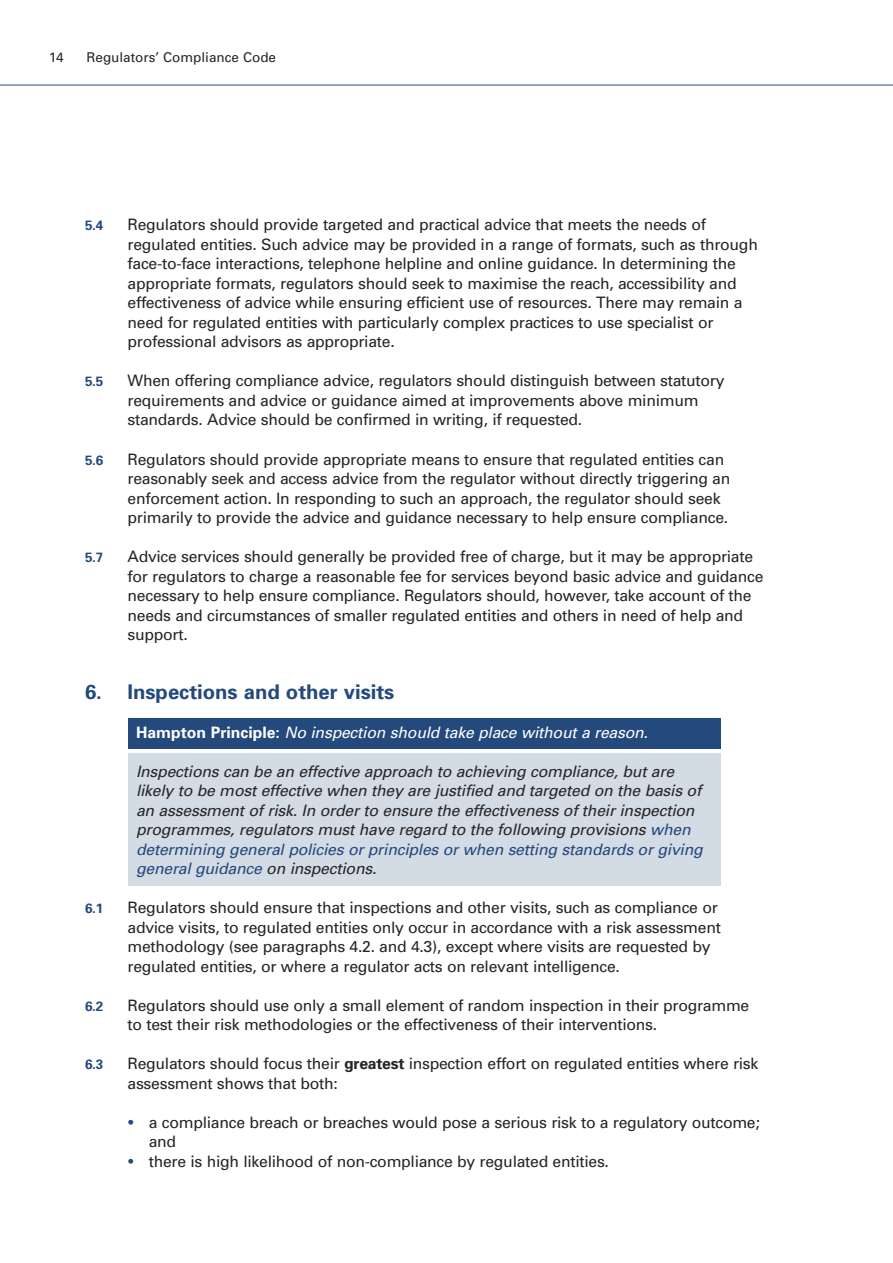
<style>
.page{position:relative;width:893px;height:1263px;background:#fff}
.page>*{position:absolute;margin:0;border:0;box-sizing:border-box;transform-origin:0 0}
.t1{font:700 20.25px "Univers";color:#23497d}
.t2{font:15.75px/19.5px "Univers";letter-spacing:-.02em;color:#272627}
.t3{font:italic 15.75px/19.5px "Univers";letter-spacing:-.015em;color:#272627}
.t4{font:italic 15.75px "Univers";letter-spacing:-.015em;color:#fff}
.t5{font:13.5px "Univers";color:#272627}
.t6{font:700 13.5px "Univers";color:#23497d}
.s1{font-weight:700;font-style:normal}
.s2{color:#23497d}
.s3{font-weight:700}
.s4{font-size:19.5px;color:#23497d}
</style>
<div class="page">
<hr style="left:0;top:85px;width:893px;height:1px;background:#23497d">
<div style="left:128px;top:718px;width:593px;height:31px;background:#23497d"></div>
<div style="left:128px;top:753px;width:593px;height:133px;background:#d3dbe5"></div>
<p class="t5" style="left:49px;top:52px;width:16px">14</p>
<p class="t5" style="left:87px;top:52px;width:191px">Regulators’ Compliance Code</p>
<p class="t6" style="left:85px;top:221px;width:20px">5.4</p>
<p class="t2" style="left:128px;top:217px;width:632px">Regulators should provide targeted and practical advice that meets the needs of regulated entities. Such advice may be provided in a range of formats, such as through face-to-face interactions, telephone helpline and online guidance. In determining the appropriate formats, regulators should seek to maximise the reach, accessibility and effectiveness of advice while ensuring efficient use of resources. There may remain a need for regulated entities with particularly complex practices to use specialist or professional advisors as appropriate.</p>
<p class="t6" style="left:85px;top:377px;width:20px">5.5</p>
<p class="t2" style="left:128px;top:373px;width:598px">When offering compliance advice, regulators should distinguish between statutory requirements and advice or guidance aimed at improvements above minimum standards. Advice should be confirmed in writing, if requested.</p>
<p class="t6" style="left:85px;top:455px;width:20px">5.6</p>
<p class="t2" style="left:128px;top:451px;width:604px">Regulators should provide appropriate means to ensure that regulated entities can reasonably seek and access advice from the regulator without directly triggering an enforcement action. In responding to such an approach, the regulator should seek primarily to provide the advice and guidance necessary to help ensure compliance.</p>
<p class="t6" style="left:85px;top:552px;width:20px">5.7</p>
<p class="t2" style="left:128px;top:548px;width:637px">Advice services should generally be provided free of charge, but it may be appropriate for regulators to charge a reasonable fee for services beyond basic advice and guidance necessary to help ensure compliance. Regulators should, however, take account of the needs and circumstances of smaller regulated entities and others in need of help and support.</p>
<p class="t1" style="left:85px;top:684px;width:311px">6. Inspections and other visits</p>
<p class="t4" style="left:136px;top:726px;width:513px"><span class="s1">Hampton Principle:</span> No inspection should take place without a reason.</p>
<p class="t3" style="left:136px;top:763px;width:568px">Inspections can be an effective approach to achieving compliance, but are likely to be most effective when they are justified and targeted on the basis of an assessment of risk. In order to ensure the effectiveness of their inspection programmes, regulators must have regard to the following provisions <span class="s2">when determining general policies or principles or when setting standards or giving general guidance</span> on inspections.</p>
<p class="t6" style="left:85px;top:903px;width:20px">6.1</p>
<p class="t2" style="left:128px;top:899px;width:595px">Regulators should ensure that inspections and other visits, such as compliance or advice visits, to regulated entities only occur in accordance with a risk assessment methodology (see paragraphs 4.2. and 4.3), except where visits are requested by regulated entities, or where a regulator acts on relevant intelligence.</p>
<p class="t6" style="left:85px;top:1001px;width:20px">6.2</p>
<p class="t2" style="left:128px;top:997px;width:623px">Regulators should use only a small element of random inspection in their programme to test their risk methodologies or the effectiveness of their interventions.</p>
<p class="t6" style="left:85px;top:1059px;width:20px">6.3</p>
<p class="t2" style="left:128px;top:1055px;width:632px">Regulators should focus their <span class="s3">greatest</span> inspection effort on regulated entities where risk assessment shows that both:</p>
<p class="t2" style="left:149px;top:1114px;width:612px;text-indent:-21px"><span class="s4">•</span> a compliance breach or breaches would pose a serious risk to a regulatory outcome; and</p>
<p class="t2" style="left:128px;top:1153px;width:483px"><span class="s4">•</span> there is high likelihood of non-compliance by regulated entities.</p>
</div>
